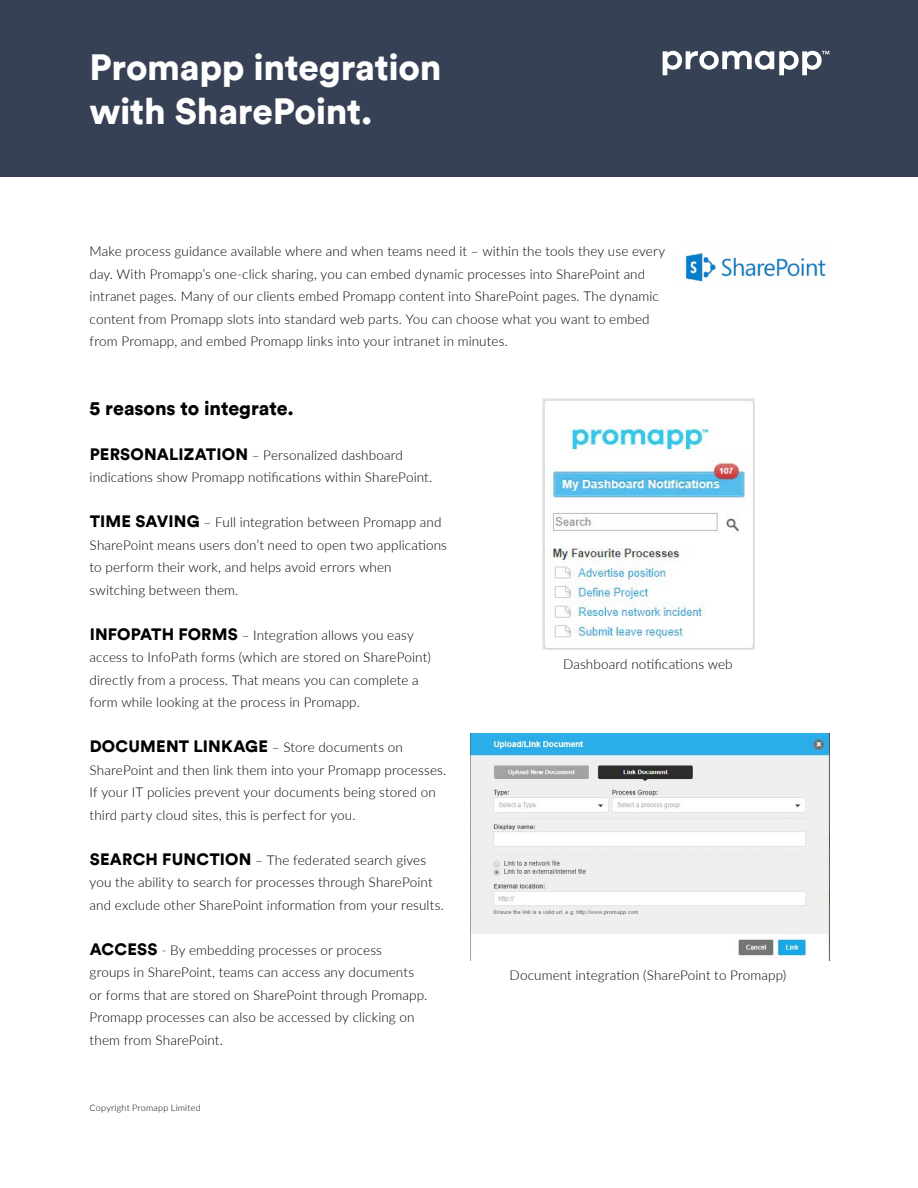
<style>
.page{position:relative;width:918px;height:1188px;background:#fff}
.page>*{position:absolute;margin:0;border:0;box-sizing:border-box;transform-origin:0 0}
.t1{font:900 36.45px/43.8px "Circular";letter-spacing:-.01em;color:#fff}
.t2{font:900 19.5px "Circular";letter-spacing:-.005em;color:#000}
.t3{font:300 13.5px/22.5px "Lato";letter-spacing:.01em;color:#000}
.t4{font:300 9px "Lato";letter-spacing:.025em;color:#000}
.s1{font-family:"Circular";font-weight:900;font-size:16.5px}
</style>
<div class="page">
<div style="left:0;top:0;width:918px;height:176px;background:#374156"></div>
<svg style="left:663px;top:51px;width:166px;height:24px"></svg>
<img style="left:542px;top:399px;width:212px;height:251px">
<img style="left:471px;top:734px;width:358px;height:227px">
<img style="left:685px;top:253px;width:141px;height:29px">
<h1 class="t1" style="left:90px;top:45px;width:353px">Promapp integration with SharePoint.</h1>
<p class="t3" style="left:90px;top:240px;width:577px">Make process guidance available where and when teams need it – within the tools they use every day. With Promapp’s one-click sharing, you can embed dynamic processes into SharePoint and intranet pages. Many of our clients embed Promapp content into SharePoint pages. The dynamic content from Promapp slots into standard web parts. You can choose what you want to embed from Promapp, and embed Promapp links into your intranet in minutes.</p>
<h2 class="t2" style="left:90px;top:395px;width:206px">5 reasons to integrate.</h2>
<p class="t3" style="left:90px;top:443px;width:344px"><span class="s1">PERSONALIZATION</span> – Personalized dashboard indications show Promapp notifications within SharePoint.</p>
<p class="t3" style="left:90px;top:511px;width:359px"><span class="s1">TIME SAVING</span> – Full integration between Promapp and SharePoint means users don’t need to open two applications to perform their work, and helps avoid errors when switching between them.</p>
<p class="t3" style="left:90px;top:623px;width:343px"><span class="s1">INFOPATH FORMS</span> – Integration allows you easy access to InfoPath forms (which are stored on SharePoint) directly from a process. That means you can complete a form while looking at the process in Promapp.</p>
<p class="t3" style="left:90px;top:736px;width:358px"><span class="s1">DOCUMENT LINKAGE</span> – Store documents on SharePoint and then link them into your Promapp processes.<br>If your IT policies prevent your documents being stored on third party cloud sites, this is perfect for you.</p>
<p class="t3" style="left:90px;top:848px;width:356px"><span class="s1">SEARCH FUNCTION</span> – The federated search gives you the ability to search for processes through SharePoint and exclude other SharePoint information from your results.</p>
<p class="t3" style="left:90px;top:938px;width:339px"><span class="s1">ACCESS</span> - By embedding processes or process<br>groups in SharePoint, teams can access any documents or forms that are stored on SharePoint through Promapp.<br>Promapp processes can also be accessed by clicking on them from SharePoint.</p>
<p class="t4" style="left:90px;top:1101px;width:113px">Copyright Promapp Limited</p>
<p class="t3" style="left:563px;top:653px;width:171px">Dashboard notifications web</p>
<p class="t3" style="left:510px;top:964px;width:278px">Document integration (SharePoint to Promapp)</p>
</div>
